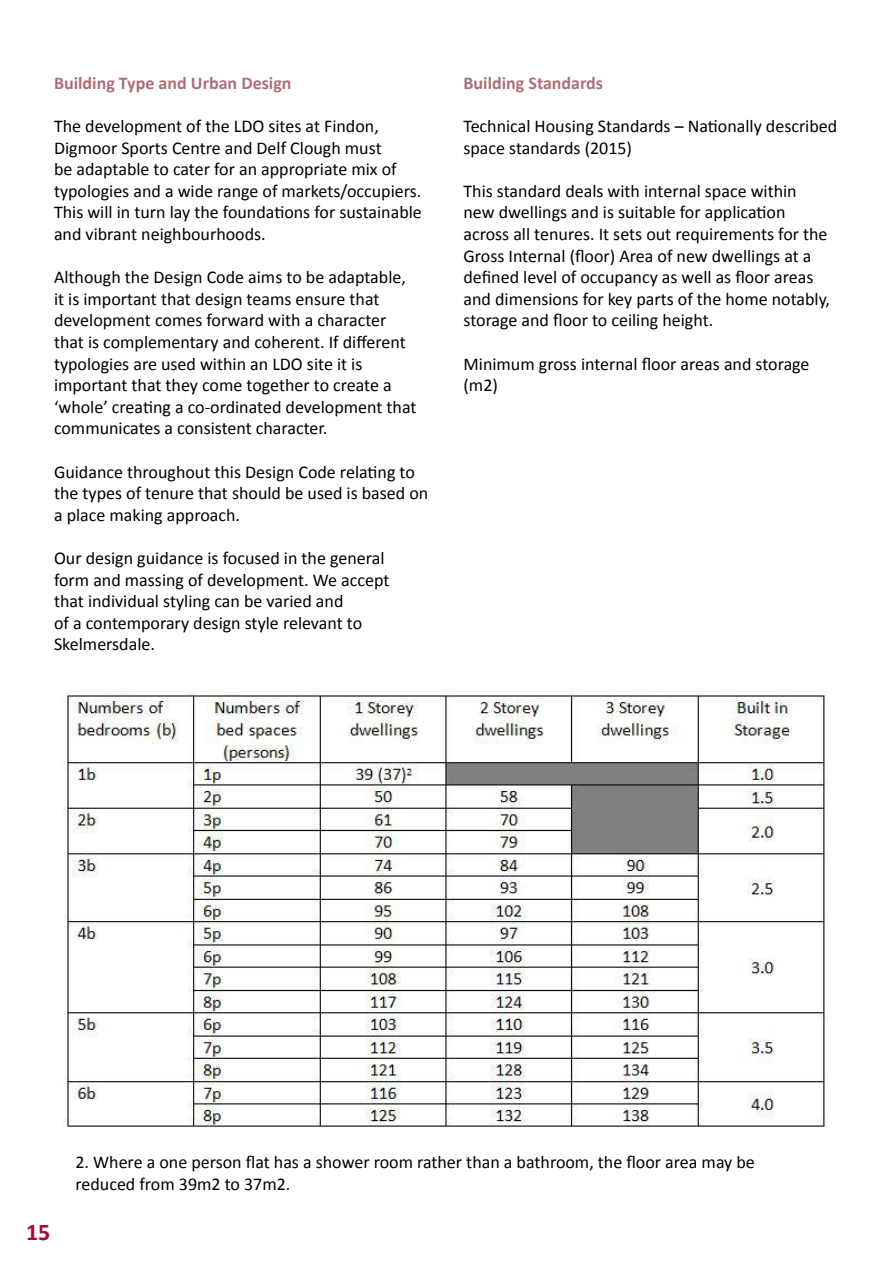
<style>
.page{position:relative;width:893px;height:1263px;background:#fff}
.page>*{position:absolute;margin:0;border:0;box-sizing:border-box;transform-origin:0 0}
.t1{font:700 24px "Calibri";color:#a40a38}
.t2{font:18px/21.6px "Calibri";color:#000}
.t3{font:700 18px "Calibri";color:#ad6f77}
</style>
<div class="page">
<img style="left:64px;top:691px;width:764px;height:436px">
<p class="t3" style="left:54px;top:71px;width:239px">Building Type and Urban Design</p>
<p class="t2" style="left:54px;top:115px;width:369px">The development of the LDO sites at Findon, Digmoor Sports Centre and Delf Clough must<br>be adaptable to cater for an appropriate mix of typologies and a wide range of markets/occupiers.<br>This will in turn lay the foundations for sustainable and vibrant neighbourhoods.</p>
<p class="t2" style="left:54px;top:266px;width:364px">Although the Design Code aims to be adaptable, it is important that design teams ensure that development comes forward with a character that is complementary and coherent. If different typologies are used within an LDO site it is important that they come together to create a ‘whole’ creating a co-ordinated development that communicates a consistent character.</p>
<p class="t2" style="left:54px;top:461px;width:376px">Guidance throughout this Design Code relating to the types of tenure that should be used is based on a place making approach.</p>
<p class="t2" style="left:54px;top:547px;width:337px">Our design guidance is focused in the general form and massing of development. We accept that individual styling can be varied and<br>of a contemporary design style relevant to Skelmersdale.</p>
<p class="t3" style="left:463px;top:71px;width:141px">Building Standards</p>
<p class="t2" style="left:463px;top:115px;width:375px">Technical Housing Standards – Nationally described space standards (2015)</p>
<p class="t2" style="left:463px;top:180px;width:368px">This standard deals with internal space within new dwellings and is suitable for application across all tenures. It sets out requirements for the Gross Internal (floor) Area of new dwellings at a defined level of occupancy as well as floor areas and dimensions for key parts of the home notably, storage and floor to ceiling height.</p>
<p class="t2" style="left:463px;top:353px;width:348px">Minimum gross internal floor areas and storage (m2)</p>
<h1 class="t1" style="left:26px;top:1216px;width:26px">15</h1>
<p class="t2" style="left:75px;top:1151px;width:681px">2. Where a one person flat has a shower room rather than a bathroom, the floor area may be reduced from 39m2 to 37m2.</p>
</div>
